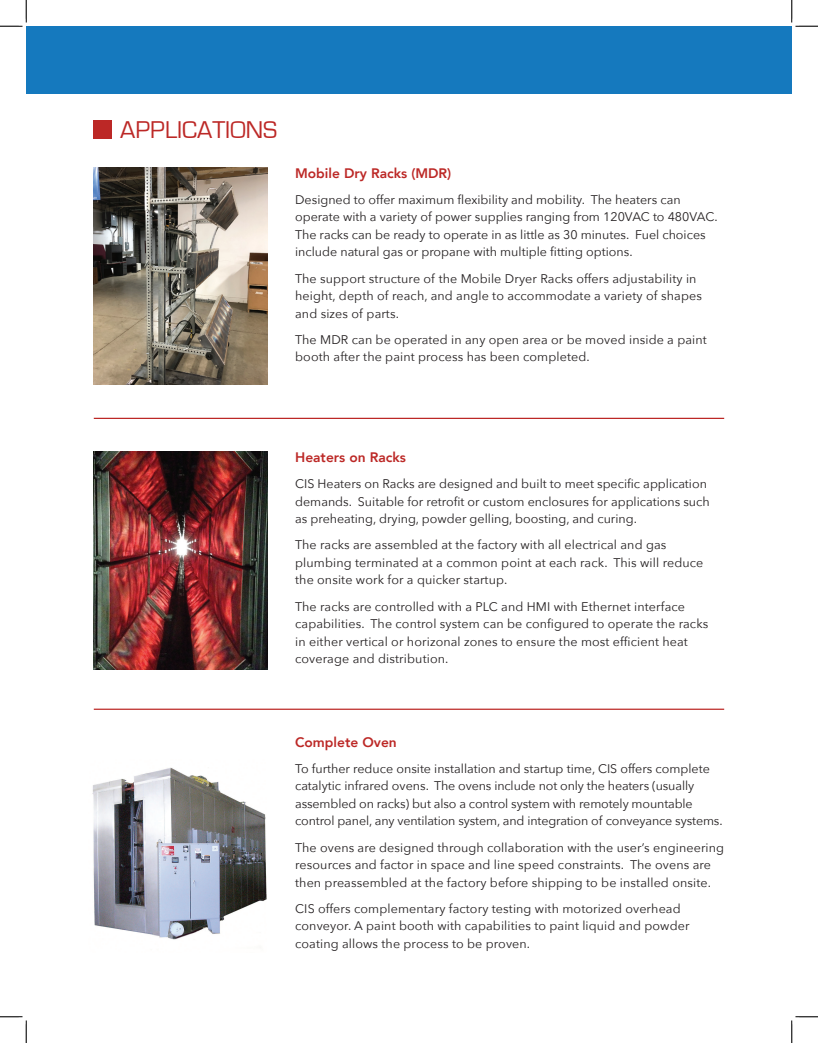
<style>
.page{position:relative;width:818px;height:1043px;background:#fff}
.page>*{position:absolute;margin:0;border:0;box-sizing:border-box;transform-origin:0 0}
.Section_Heading{font:25px "Eurostile";color:#bc2826}
.t1{font:800 13.75px "Avenir";color:#bc2826}
.t2{font:12.5px/17.5px "Avenir Next";letter-spacing:.01em;color:#231f20}
.t3{font:12.5px/17.5px "Avenir Next";letter-spacing:-.01em;color:#231f20}
</style>
<div class="page">
<div style="left:93px;top:121px;width:18px;height:18px;background:#bc2826"></div>
<hr style="left:94px;top:418px;width:630px;height:1px;background:#bc2826">
<hr style="left:94px;top:708px;width:630px;height:2px;background:#bc2826">
<img style="left:93px;top:167px;width:174px;height:218px">
<img style="left:93px;top:452px;width:174px;height:217px">
<img style="left:92px;top:767px;width:174px;height:173px">
<div style="left:26px;top:26px;width:765px;height:68px;background:#1579be"></div>
<svg style="left:0;top:0;width:27px;height:27px"></svg>
<svg style="left:0;top:1016px;width:27px;height:26px"></svg>
<svg style="left:791px;top:0;width:27px;height:27px"></svg>
<svg style="left:791px;top:1016px;width:27px;height:26px"></svg>
<p class="Section_Heading" style="left:120px;top:117px;width:158px">APPLICATIONS</p>
<p class="t1" style="left:295px;top:162px;width:158px">Mobile Dry Racks (MDR)</p>
<p class="t2" style="left:295px;top:190px;width:424px">Designed to offer maximum flexibility and mobility. The heaters can operate with a variety of power supplies ranging from 120VAC to 480VAC.<br>The racks can be ready to operate in as little as 30 minutes. Fuel choices include natural gas or propane with multiple fitting options.</p>
<p class="t2" style="left:295px;top:269px;width:408px">The support structure of the Mobile Dryer Racks offers adjustability in height, depth of reach, and angle to accommodate a variety of shapes and sizes of parts.</p>
<p class="t2" style="left:295px;top:330px;width:413px">The MDR can be operated in any open area or be moved inside a paint booth after the paint process has been completed.</p>
<p class="t1" style="left:295px;top:446px;width:112px">Heaters on Racks</p>
<p class="t2" style="left:295px;top:474px;width:416px">CIS Heaters on Racks are designed and built to meet specific application demands. Suitable for retrofit or custom enclosures for applications such as preheating, drying, powder gelling, boosting, and curing.</p>
<p class="t2" style="left:295px;top:535px;width:409px">The racks are assembled at the factory with all electrical and gas plumbing terminated at a common point at each rack. This will reduce the onsite work for a quicker startup.</p>
<p class="t2" style="left:295px;top:597px;width:414px">The racks are controlled with a PLC and HMI with Ethernet interface capabilities. The control system can be configured to operate the racks in either vertical or horizonal zones to ensure the most efficient heat coverage and distribution.</p>
<p class="t1" style="left:295px;top:731px;width:103px">Complete Oven</p>
<p class="t3" style="left:295px;top:759px;width:429px">To further reduce onsite installation and startup time, CIS offers complete catalytic infrared ovens. The ovens include not only the heaters (usually assembled on racks) but also a control system with remotely mountable control panel, any ventilation system, and integration of conveyance systems.</p>
<p class="t2" style="left:295px;top:838px;width:430px">The ovens are designed through collaboration with the user’s engineering resources and factor in space and line speed constraints. The ovens are then preassembled at the factory before shipping to be installed onsite.</p>
<p class="t2" style="left:295px;top:899px;width:396px">CIS offers complementary factory testing with motorized overhead conveyor. A paint booth with capabilities to paint liquid and powder coating allows the process to be proven.</p>
</div>
